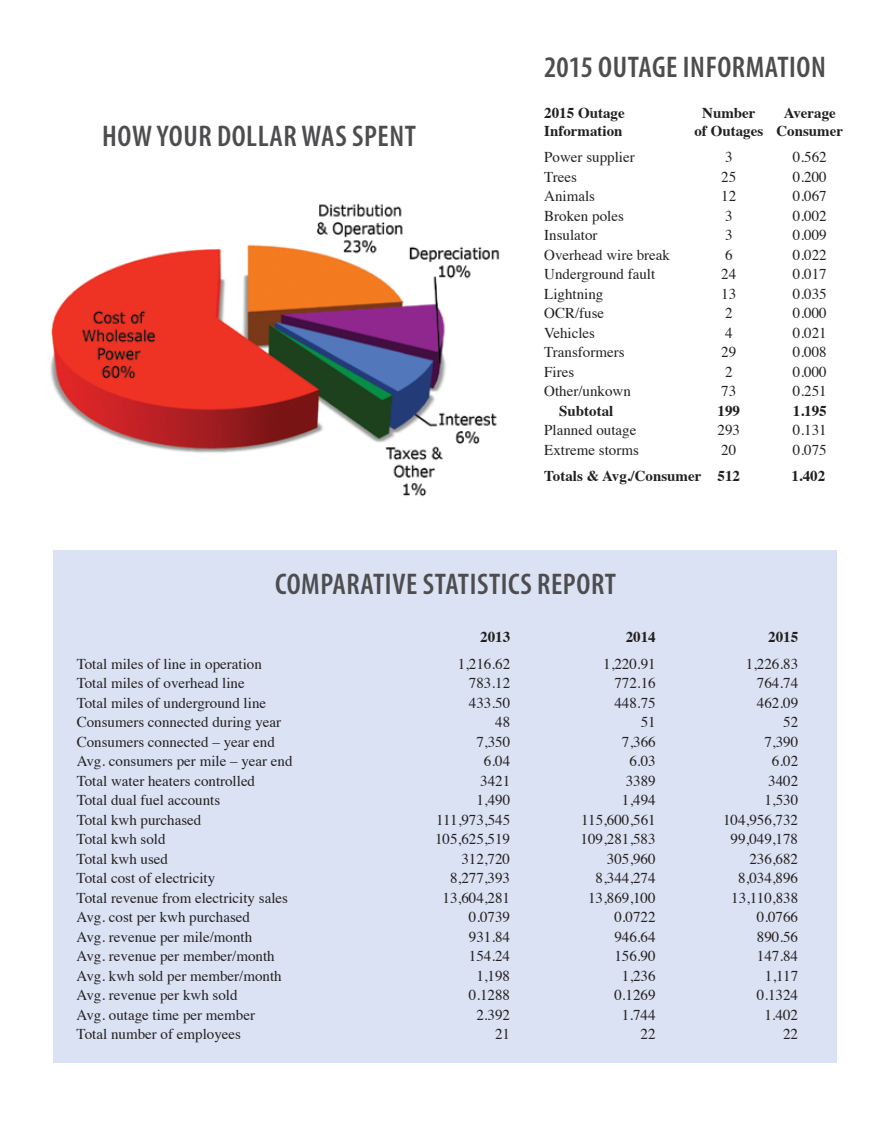
<style>
.page{position:relative;width:891px;height:1134px;background:#fff}
.page>*{position:absolute;margin:0;border:0;box-sizing:border-box;transform-origin:0 0}
.t1{font:600 condensed 30px "Myriad Pro";letter-spacing:.02em;color:#4d4d4f}
.t2{font:15px "Times";color:#231f20}
.t3{font:700 15px "Times";color:#231f20}
</style>
<div class="page">
<img style="left:50px;top:203px;width:450px;height:294px">
<div style="left:54px;top:550px;width:783px;height:513px;background:#dbe2f3"></div>
<h1 class="t1" style="left:102px;top:117px;width:315px">HOW YOUR DOLLAR WAS SPENT</h1>
<h1 class="t1" style="left:544px;top:48px;width:283px">2015 OUTAGE INFORMATION</h1>
<p class="t3" style="left:544px;top:99px;width:82px">2015 Outage</p>
<p class="t3" style="left:702px;top:99px;width:55px">Number</p>
<p class="t3" style="left:784px;top:99px;width:54px">Average</p>
<p class="t3" style="left:544px;top:117px;width:80px">Information</p>
<p class="t3" style="left:694px;top:117px;width:150px">of Outages Consumer</p>
<p class="t2" style="left:544px;top:143px;width:92px">Power supplier</p>
<p class="t2" style="left:725px;top:143px;width:9px">3</p>
<p class="t2" style="left:793px;top:143px;width:35px">0.562</p>
<p class="t2" style="left:544px;top:163px;width:34px">Trees</p>
<p class="t2" style="left:721px;top:163px;width:16px">25</p>
<p class="t2" style="left:793px;top:163px;width:35px">0.200</p>
<p class="t2" style="left:544px;top:182px;width:52px">Animals</p>
<p class="t2" style="left:721px;top:182px;width:16px">12</p>
<p class="t2" style="left:793px;top:182px;width:35px">0.067</p>
<p class="t2" style="left:544px;top:202px;width:81px">Broken poles</p>
<p class="t2" style="left:725px;top:202px;width:9px">3</p>
<p class="t2" style="left:793px;top:202px;width:35px">0.002</p>
<p class="t2" style="left:544px;top:221px;width:55px">Insulator</p>
<p class="t2" style="left:725px;top:221px;width:9px">3</p>
<p class="t2" style="left:793px;top:221px;width:35px">0.009</p>
<p class="t2" style="left:544px;top:241px;width:127px">Overhead wire break</p>
<p class="t2" style="left:725px;top:241px;width:9px">6</p>
<p class="t2" style="left:793px;top:241px;width:35px">0.022</p>
<p class="t2" style="left:544px;top:260px;width:112px">Underground fault</p>
<p class="t2" style="left:721px;top:260px;width:16px">24</p>
<p class="t2" style="left:793px;top:260px;width:35px">0.017</p>
<p class="t2" style="left:544px;top:280px;width:61px">Lightning</p>
<p class="t2" style="left:721px;top:280px;width:16px">13</p>
<p class="t2" style="left:793px;top:280px;width:35px">0.035</p>
<p class="t2" style="left:544px;top:299px;width:61px">OCR/fuse</p>
<p class="t2" style="left:725px;top:299px;width:9px">2</p>
<p class="t2" style="left:793px;top:299px;width:35px">0.000</p>
<p class="t2" style="left:544px;top:319px;width:52px">Vehicles</p>
<p class="t2" style="left:725px;top:319px;width:9px">4</p>
<p class="t2" style="left:793px;top:319px;width:35px">0.021</p>
<p class="t2" style="left:544px;top:338px;width:82px">Transformers</p>
<p class="t2" style="left:721px;top:338px;width:16px">29</p>
<p class="t2" style="left:793px;top:338px;width:35px">0.008</p>
<p class="t2" style="left:544px;top:358px;width:31px">Fires</p>
<p class="t2" style="left:725px;top:358px;width:9px">2</p>
<p class="t2" style="left:793px;top:358px;width:35px">0.000</p>
<p class="t2" style="left:544px;top:377px;width:88px">Other/unkown</p>
<p class="t2" style="left:721px;top:377px;width:16px">73</p>
<p class="t2" style="left:793px;top:377px;width:35px">0.251</p>
<p class="t3" style="left:559px;top:396px;width:56px">Subtotal</p>
<p class="t3" style="left:718px;top:396px;width:24px">199</p>
<p class="t3" style="left:793px;top:396px;width:35px">1.195</p>
<p class="t2" style="left:544px;top:416px;width:94px">Planned outage</p>
<p class="t2" style="left:718px;top:416px;width:24px">293</p>
<p class="t2" style="left:793px;top:416px;width:35px">0.131</p>
<p class="t2" style="left:544px;top:436px;width:96px">Extreme storms</p>
<p class="t2" style="left:721px;top:436px;width:16px">20</p>
<p class="t2" style="left:793px;top:436px;width:35px">0.075</p>
<p class="t3" style="left:544px;top:462px;width:197px">Totals &amp; Avg./Consumer 512</p>
<p class="t3" style="left:791px;top:462px;width:35px">1.402</p>
<h1 class="t1" style="left:275px;top:565px;width:342px">COMPARATIVE STATISTICS REPORT</h1>
<p class="t3" style="left:480px;top:623px;width:31px">2013</p>
<p class="t3" style="left:626px;top:623px;width:31px">2014</p>
<p class="t3" style="left:768px;top:623px;width:31px">2015</p>
<p class="t2" style="left:77px;top:650px;width:187px">Total miles of line in operation</p>
<p class="t2" style="left:458px;top:650px;width:54px">1,216.62</p>
<p class="t2" style="left:603px;top:650px;width:54px">1,220.91</p>
<p class="t2" style="left:746px;top:650px;width:54px">1,226.83</p>
<p class="t2" style="left:77px;top:669px;width:170px">Total miles of overhead line</p>
<p class="t2" style="left:469px;top:669px;width:43px">783.12</p>
<p class="t2" style="left:614px;top:669px;width:43px">772.16</p>
<p class="t2" style="left:757px;top:669px;width:43px">764.74</p>
<p class="t2" style="left:77px;top:689px;width:191px">Total miles of underground line</p>
<p class="t2" style="left:469px;top:689px;width:43px">433.50</p>
<p class="t2" style="left:614px;top:689px;width:43px">448.75</p>
<p class="t2" style="left:757px;top:689px;width:43px">462.09</p>
<p class="t2" style="left:77px;top:708px;width:206px">Consumers connected during year</p>
<p class="t2" style="left:495px;top:708px;width:16px">48</p>
<p class="t2" style="left:641px;top:708px;width:16px">51</p>
<p class="t2" style="left:783px;top:708px;width:16px">52</p>
<p class="t2" style="left:77px;top:728px;width:200px">Consumers connected – year end</p>
<p class="t2" style="left:476px;top:728px;width:35px">7,350</p>
<p class="t2" style="left:622px;top:728px;width:35px">7,366</p>
<p class="t2" style="left:764px;top:728px;width:35px">7,390</p>
<p class="t2" style="left:77px;top:747px;width:217px">Avg. consumers per mile – year end</p>
<p class="t2" style="left:484px;top:747px;width:28px">6.04</p>
<p class="t2" style="left:629px;top:747px;width:28px">6.03</p>
<p class="t2" style="left:772px;top:747px;width:28px">6.02</p>
<p class="t2" style="left:77px;top:767px;width:180px">Total water heaters controlled</p>
<p class="t2" style="left:480px;top:767px;width:31px">3421</p>
<p class="t2" style="left:626px;top:767px;width:31px">3389</p>
<p class="t2" style="left:768px;top:767px;width:31px">3402</p>
<p class="t2" style="left:77px;top:786px;width:145px">Total dual fuel accounts</p>
<p class="t2" style="left:476px;top:786px;width:35px">1,490</p>
<p class="t2" style="left:622px;top:786px;width:35px">1,494</p>
<p class="t2" style="left:764px;top:786px;width:35px">1,530</p>
<p class="t2" style="left:77px;top:806px;width:126px">Total kwh purchased</p>
<p class="t2" style="left:436px;top:806px;width:75px">111,973,545</p>
<p class="t2" style="left:581px;top:806px;width:76px">115,600,561</p>
<p class="t2" style="left:723px;top:806px;width:76px">104,956,732</p>
<p class="t2" style="left:77px;top:825px;width:90px">Total kwh sold</p>
<p class="t2" style="left:435px;top:825px;width:76px">105,625,519</p>
<p class="t2" style="left:581px;top:825px;width:76px">109,281,583</p>
<p class="t2" style="left:731px;top:825px;width:69px">99,049,178</p>
<p class="t2" style="left:77px;top:845px;width:93px">Total kwh used</p>
<p class="t2" style="left:461px;top:845px;width:50px">312,720</p>
<p class="t2" style="left:607px;top:845px;width:50px">305,960</p>
<p class="t2" style="left:749px;top:845px;width:50px">236,682</p>
<p class="t2" style="left:77px;top:864px;width:140px">Total cost of electricity</p>
<p class="t2" style="left:450px;top:864px;width:61px">8,277,393</p>
<p class="t2" style="left:596px;top:864px;width:61px">8,344,274</p>
<p class="t2" style="left:738px;top:864px;width:61px">8,034,896</p>
<p class="t2" style="left:77px;top:884px;width:213px">Total revenue from electricity sales</p>
<p class="t2" style="left:443px;top:884px;width:69px">13,604,281</p>
<p class="t2" style="left:588px;top:884px;width:69px">13,869,100</p>
<p class="t2" style="left:731px;top:884px;width:68px">13,110,838</p>
<p class="t2" style="left:77px;top:903px;width:175px">Avg. cost per kwh purchased</p>
<p class="t2" style="left:469px;top:903px;width:43px">0.0739</p>
<p class="t2" style="left:614px;top:903px;width:43px">0.0722</p>
<p class="t2" style="left:757px;top:903px;width:43px">0.0766</p>
<p class="t2" style="left:77px;top:923px;width:177px">Avg. revenue per mile/month</p>
<p class="t2" style="left:469px;top:923px;width:43px">931.84</p>
<p class="t2" style="left:614px;top:923px;width:43px">946.64</p>
<p class="t2" style="left:757px;top:923px;width:43px">890.56</p>
<p class="t2" style="left:77px;top:942px;width:200px">Avg. revenue per member/month</p>
<p class="t2" style="left:469px;top:942px;width:43px">154.24</p>
<p class="t2" style="left:614px;top:942px;width:43px">156.90</p>
<p class="t2" style="left:757px;top:942px;width:43px">147.84</p>
<p class="t2" style="left:77px;top:962px;width:207px">Avg. kwh sold per member/month</p>
<p class="t2" style="left:476px;top:962px;width:35px">1,198</p>
<p class="t2" style="left:622px;top:962px;width:35px">1,236</p>
<p class="t2" style="left:765px;top:962px;width:35px">1,117</p>
<p class="t2" style="left:77px;top:981px;width:162px">Avg. revenue per kwh sold</p>
<p class="t2" style="left:469px;top:981px;width:43px">0.1288</p>
<p class="t2" style="left:614px;top:981px;width:43px">0.1269</p>
<p class="t2" style="left:757px;top:981px;width:43px">0.1324</p>
<p class="t2" style="left:77px;top:1001px;width:180px">Avg. outage time per member</p>
<p class="t2" style="left:476px;top:1001px;width:35px">2.392</p>
<p class="t2" style="left:622px;top:1001px;width:35px">1.744</p>
<p class="t2" style="left:764px;top:1001px;width:35px">1.402</p>
<p class="t2" style="left:77px;top:1020px;width:166px">Total number of employees</p>
<p class="t2" style="left:495px;top:1020px;width:16px">21</p>
<p class="t2" style="left:641px;top:1020px;width:16px">22</p>
<p class="t2" style="left:783px;top:1020px;width:16px">22</p>
</div>
